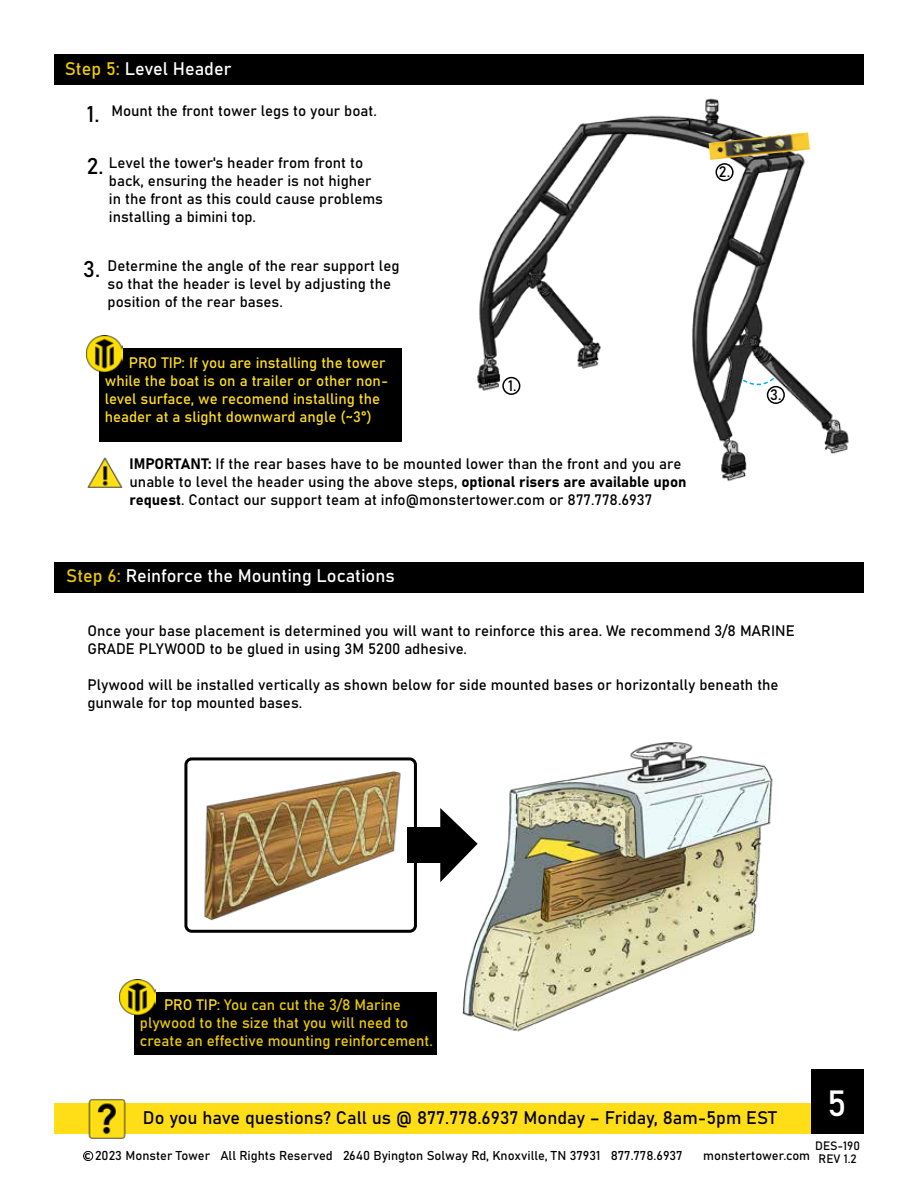
<style>
.page{position:relative;width:918px;height:1188px;background:#fff}
.page>*{position:absolute;margin:0;border:0;box-sizing:border-box;transform-origin:0 0}
.t1{font:36px "Bahnschrift";color:#fff}
.t2{font:22.5px "Bahnschrift";color:#000}
.t3{font:18px "Bahnschrift";color:#000}
.t4{font:18px "Bahnschrift";color:#fff}
.t5{font:15px/18px "Bahnschrift";color:#000}
.t6{font:15px/18px "Bahnschrift";color:#ffde17}
.t7{font:15px/18px "Bahnschrift";color:#edcb00}
.t8{font:12.75px "Bahnschrift";color:#000}
.t9{font:12px/12.9px "Bahnschrift";color:#000}
.s1{color:#edcb00}
.s2{color:#ffde17}
.s3{font-family:"Futura PT";font-weight:500;font-size:13.8px}
</style>
<div class="page">
<div style="left:54px;top:1103px;width:810px;height:31px;background:#ffde17"></div>
<div style="left:54px;top:54px;width:810px;height:31px;background:#000"></div>
<img style="left:88px;top:1099px;width:38px;height:40px">
<div style="left:83px;top:1151px;width:10px;height:10px;border:1px solid #000;border-radius:50%"></div>
<div style="left:812px;top:1069px;width:52px;height:65px;background:#000"></div>
<div style="left:54px;top:562px;width:810px;height:31px;background:#000"></div>
<img style="left:477px;top:98px;width:372px;height:384px">
<div style="left:99px;top:348px;width:303px;height:93px;background:#000"></div>
<img style="left:87px;top:336px;width:36px;height:35px">
<div style="left:502px;top:377px;width:18px;height:18px;border:2px solid #000;border-radius:50%"></div>
<div style="left:715px;top:163px;width:19px;height:18px;border:2px solid #000;border-radius:50%"></div>
<div style="left:767px;top:386px;width:18px;height:18px;border:2px solid #000;border-radius:50%"></div>
<img style="left:709px;top:132px;width:101px;height:28px">
<svg style="left:742px;top:376px;width:34px;height:15px"></svg>
<img style="left:87px;top:457px;width:36px;height:31px">
<img style="left:462px;top:742px;width:311px;height:290px">
<img style="left:188px;top:761px;width:225px;height:168px">
<div style="left:184px;top:757px;width:233px;height:176px;border:3px solid #000;border-radius:6px"></div>
<div style="left:407px;top:827px;width:38px;height:36px;background:#000"></div>
<svg style="left:440px;top:808px;width:38px;height:74px"></svg>
<div style="left:134px;top:992px;width:303px;height:63px;background:#000"></div>
<img style="left:120px;top:979px;width:35px;height:35px">
<p class="t4" style="left:65px;top:56px;width:168px"><span class="s1">Step 5:</span> Level Header</p>
<p class="t5" style="left:111px;top:100px;width:267px">Mount the front tower legs to your boat.</p>
<p class="t5" style="left:109px;top:153px;width:276px">Level the tower's header from front to back, ensuring the header is not higher in the front as this could cause problems installing a bimini top.</p>
<h2 class="t2" style="left:87px;top:97px;width:14px">1.</h2>
<h2 class="t2" style="left:87px;top:149px;width:18px">2.</h2>
<h2 class="t2" style="left:83px;top:252px;width:19px">3.</h2>
<p class="t5" style="left:108px;top:256px;width:293px">Determine the angle of the rear support leg so that the header is level by adjusting the position of the rear bases.</p>
<p class="t6" style="left:105px;top:352px;width:285px;text-indent:24px">PRO TIP: If you are installing the tower while the boat is on a trailer or other non&shy;level surface, we recomend installing the header at a slight downward angle (~3°)</p>
<p class="t5" style="left:508px;top:376px;width:10px">1.</p>
<p class="t5" style="left:130px;top:453px;width:559px">IMPORTANT: If the rear bases have to be mounted lower than the front and you are unable to level the header using the above steps, optional risers are available upon request. Contact our support team at info@monstertower.com or 877.778.6937</p>
<p class="t5" style="left:719px;top:162px;width:13px">2.</p>
<p class="t5" style="left:770px;top:385px;width:13px">3.</p>
<p class="t4" style="left:66px;top:562px;width:330px"><span class="s1">Step 6:</span> Reinforce the Mounting Locations</p>
<p class="t5" style="left:87px;top:621px;width:709px">Once your base placement is determined you will want to reinforce this area. We recommend 3/8 MARINE<br>GRADE PLYWOOD to be glued in using 3M 5200 adhesive.</p>
<p class="t5" style="left:87px;top:675px;width:693px">Plywood will be installed vertically as shown below for side mounted bases or horizontally beneath the gunwale for top mounted bases.</p>
<p class="t7" style="left:140px;top:994px;width:295px;text-indent:24px"><span class="s2">PRO TIP:</span> You can cut the 3/8 Marine plywood to the size that you will need to create an effective mounting reinforcement.</p>
<h1 class="t1" style="left:827px;top:1076px;width:21px">5</h1>
<p class="t3" style="left:143px;top:1104px;width:635px">Do you have questions? Call us @ 877.778.6937 Monday – Friday, 8am-5pm EST</p>
<p class="t8" style="left:85px;top:1146px;width:600px"><span class="s3">c</span> 2023 Monster Tower All Rights Reserved 2640 Byington Solway Rd, Knoxville, TN 37931 877.778.6937</p>
<p class="t8" style="left:703px;top:1146px;width:108px">monstertower.com</p>
<p class="t9" style="left:815px;top:1139px;width:46px">DES-190<br>REV 1.2</p>
</div>
